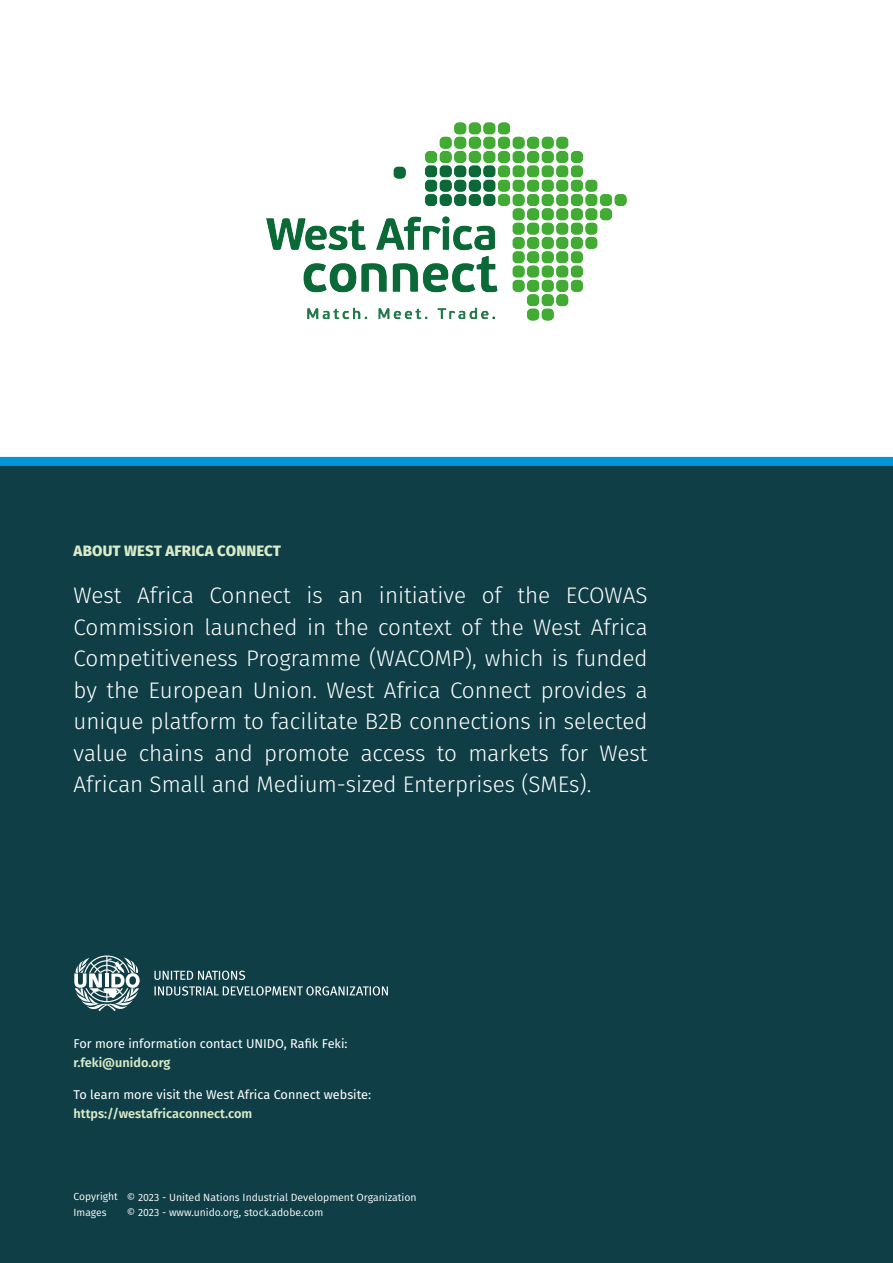
<style>
.page{position:relative;width:893px;height:1263px;background:#fff}
.page>*{position:absolute;margin:0;border:0;box-sizing:border-box;transform-origin:0 0}
.t1{font:300 22.5px/31.5px "Fira Sans";color:#fff;text-align:justify}
.t2{font:800 15px "Fira Sans";letter-spacing:.01em;color:#d9ebc7}
.t3{font:12.75px "Fira Sans";color:#fff}
.t4{font:600 12.75px "Fira Sans";color:#d9ebc7}
.t5{font:10.5px "Fira Sans";color:#fff}
.t6{font:10.35px "Fira Sans";color:#fff}
.s1{font-size:10.35px}
</style>
<div class="page">
<div style="left:0;top:463px;width:893px;height:800px;background:#0f3e46"></div>
<img style="left:266px;top:122px;width:360px;height:199px">
<svg style="left:155px;top:986px;width:233px;height:9px"></svg>
<svg style="left:154px;top:970px;width:91px;height:10px"></svg>
<svg style="left:74px;top:955px;width:66px;height:56px"></svg>
<div style="left:0;top:457px;width:893px;height:9px;background:#0096d8"></div>
<p class="t2" style="left:74px;top:537px;width:209px">ABOUT WEST AFRICA CONNECT</p>
<p class="t1" style="left:74px;top:579px;width:576px">West Africa Connect is an initiative of the ECOWAS Commission launched in the context of the West Africa Competitiveness Programme (WACOMP), which is funded by the European Union. West Africa Connect provides a unique platform to facilitate B2B connections in selected value chains and promote access to markets for West African Small and Medium-sized Enterprises (SMEs).</p>
<p class="t3" style="left:74px;top:1033px;width:276px">For more information contact UNIDO, Rafik Feki:</p>
<p class="t4" style="left:74px;top:1052px;width:98px">r.feki@unido.org</p>
<p class="t3" style="left:74px;top:1085px;width:299px">To learn more visit the West Africa Connect website:</p>
<p class="t4" style="left:74px;top:1103px;width:180px">https://westafricaconnect.com</p>
<p class="t5" style="left:74px;top:1189px;width:345px"><span class="s1">Copyright</span> © 2023 - United Nations Industrial Development Organization</p>
<p class="t6" style="left:74px;top:1204px;width:35px">Images</p>
<p class="t5" style="left:127px;top:1204px;width:198px">© 2023 - www.unido.org, stock.adobe.com</p>
</div>
